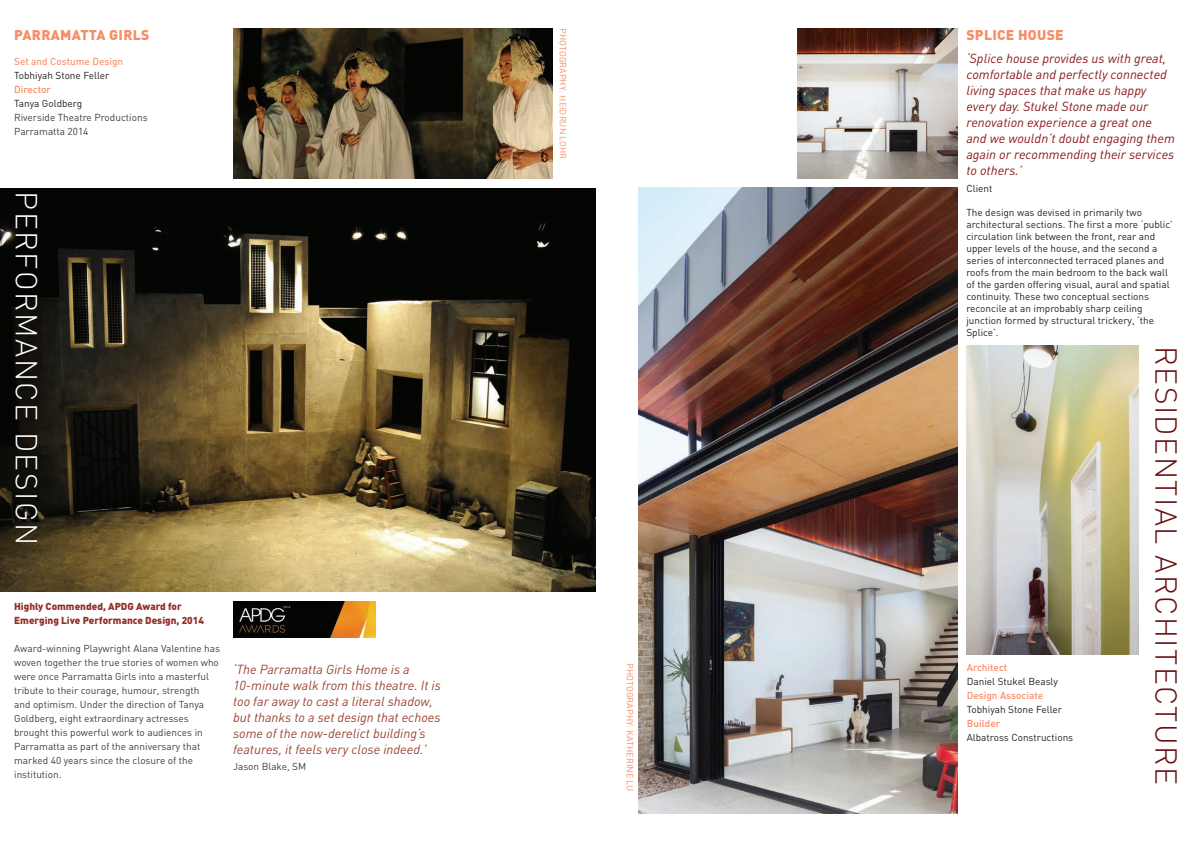
<style>
.page{position:relative;width:1191px;height:842px;background:#fff}
.page>*{position:absolute;margin:0;border:0;box-sizing:border-box;transform-origin:0 0}
.t1{font:300 30px "FFDIN";letter-spacing:.05em;color:#670f11}
.t2{font:300 30px "FFDIN";letter-spacing:.05em;color:#fff}
.t3{font:900 14px "FFDIN";letter-spacing:.02em;color:#f68d68}
.t4{font:italic 13px/16px "DIN";color:#88181b}
.t5{font:italic 13px/16px "DIN";color:#9b4334}
.t6{font:10px/12px "FFDIN";color:#231f20}
.t7{font:10px/14px "FFDIN";color:#3e3e3f}
.t8{font:900 10px/14px "FFDIN";color:#922e26}
.t9{font:500 10px "FFDIN";color:#f68d68}
.t10{font:500 10px "FFDIN";color:#f69874}
.t11{font:9px "FFDIN";color:#f68d68}
.t12{font:9px "FFDIN";color:#f69874}
.s1{color:#f68d68}
</style>
<div class="page">
<img style="left:0;top:189px;width:595px;height:402px">
<img style="left:798px;top:28px;width:160px;height:151px">
<img style="left:233px;top:28px;width:320px;height:151px">
<img style="left:966px;top:346px;width:172px;height:309px">
<img style="left:638px;top:187px;width:320px;height:627px">
<img style="left:233px;top:602px;width:142px;height:35px">
<p class="t12" style="left:569px;top:28px;width:132px;rotate:90deg"><span class="s1">Photography</span>: Heidrun Loh r</p>
<h2 class="t3" style="left:14px;top:25px;width:68px">PARRAMATTA</h2>
<h2 class="t3" style="left:109px;top:25px;width:42px">GIRLS</h2>
<h2 class="t3" style="left:966px;top:25px;width:10px">spl</h2>
<h2 class="t3" style="left:992px;top:25px;width:64px">ice house</h2>
<p class="t4" style="left:966px;top:50px;width:210px">‘Splice house provides us with great, comfortable and perfectly connected living spaces that make us happy every day. Stukel Stone made our renovation experience a great one and we wouldn’t doubt engaging them again or recommending their services to others.’</p>
<p class="t6" style="left:966px;top:182px;width:28px">Client</p>
<p class="t6" style="left:966px;top:206px;width:208px">The design was devised in primarily two architectural sections. The first a more ‘public’ circulation link between the front, rear and upper levels of the house, and the second a series of interconnected terraced planes and roofs from the main bedroom to the back wall of the garden offering visual, aural and spatial continuity. These two conceptual sections reconcile at an improbably sharp ceiling junction formed by structural trickery, ‘the Splice’.</p>
<p class="t10" style="left:14px;top:55px;width:111px">Set and Costume Design</p>
<p class="t6" style="left:14px;top:69px;width:97px">Tobhiyah Stone Feller</p>
<p class="t9" style="left:14px;top:83px;width:38px">Director</p>
<p class="t6" style="left:14px;top:97px;width:69px">Tanya Goldberg</p>
<p class="t7" style="left:14px;top:110px;width:135px">Riverside Theatre Productions<br>Parramatta 2014</p>
<h1 class="t2" style="left:45px;top:191px;width:355px;rotate:90deg">performance design</h1>
<h1 class="t1" style="left:1184px;top:346px;width:441px;rotate:90deg">resid ential arc hitecture</h1>
<p class="t8" style="left:14px;top:599px;width:191px">Highly Commended, APDG Award for<br>Emerging Live Performance Design, 2014</p>
<p class="t7" style="left:14px;top:641px;width:207px">Award-winning Playwright Alana Valentine has woven together the true stories of women who were once Parramatta Girls into a masterful tribute to their courage, humour, strength<br>and optimism. U nder the direction of Tanya Goldberg, eight extraordinary actresses brought this powerful work to audiences in Parramatta as part of the anniversary that marked 40 years since the closure of the institution.</p>
<h3 class="t5" style="left:233px;top:661px;width:209px">‘The Parramatta Girls Home is a 10-minute walk from this theatre. It is too far away to cast a literal shadow, but thanks to a set design that echoes some of the now-derelict building’s features, it feels very close indeed.’</h3>
<p class="t7" style="left:233px;top:759px;width:67px">Jason Blake, SM</p>
<p class="t9" style="left:966px;top:661px;width:42px">Architect</p>
<p class="t6" style="left:966px;top:676px;width:93px">Daniel Stukel Beasly</p>
<p class="t9" style="left:966px;top:689px;width:78px">Design Associate</p>
<p class="t6" style="left:966px;top:704px;width:97px">Tobhiyah Stone Feller</p>
<p class="t9" style="left:966px;top:717px;width:35px">Builder</p>
<p class="t6" style="left:966px;top:732px;width:108px">Albatross Constructions</p>
<p class="t11" style="left:636px;top:663px;width:130px;rotate:90deg">Ph otography: Kath erine Lu</p>
</div>
